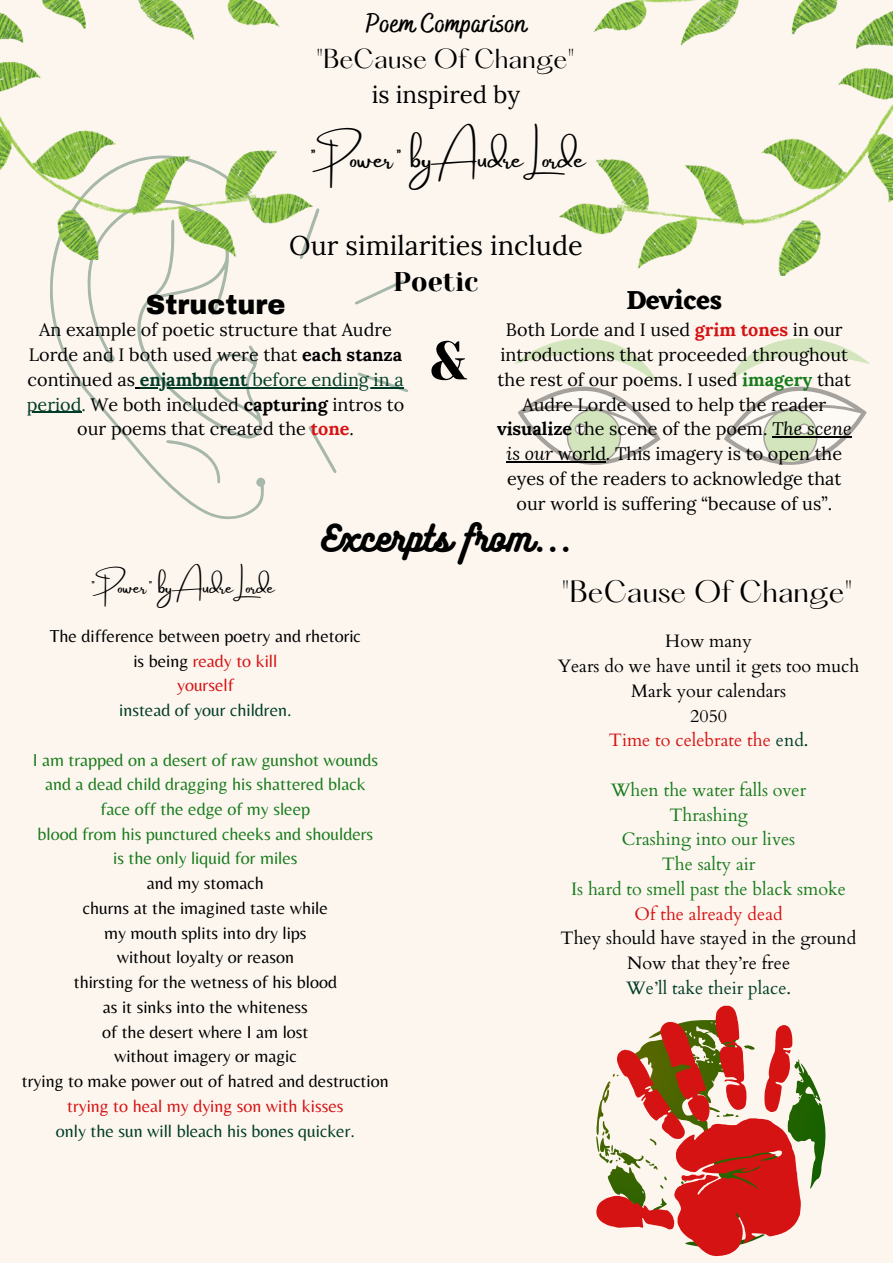
<style>
.page{position:relative;width:893px;height:1264px;background:#fff}
.page>*{position:absolute;margin:0;border:0;box-sizing:border-box;transform-origin:0 0}
.t1{font:54px "Yeseva One";color:#000}
.t2{font:33px "Bukhari Script";color:#000}
.t3{font:27px "Lora";color:#000}
.t4{font:27px "Amsterdam Two";color:#000}
.t5{font:27px "Hatton";color:#000}
.t6{font:700 27px "Bakerie Smooth";color:#000}
.t7{font:900 27px "Archivo";color:#000}
.t8{font:700 27px "Eczar";color:#000}
.t9{font:27px "Yeseva One";color:#000}
.t10{font:24px "Hatton";color:#000}
.t11{font:24px "Lora";color:#000}
.t12{font:18px/24.8px "Lora";color:#000;text-align:center}
.t13{font:18px/24.8px "Belleza";color:#000;text-align:center}
.t14{font:18px/24.8px "Belleza";color:#187b1b;text-align:center}
.t15{font:18px/24.8px "Cardo";color:#000;text-align:center}
.t16{font:18px/24.8px "Cardo";color:#187b1b;text-align:center}
.t17{font:18px "Belleza";color:#003c25}
.t18{font:18px "Belleza";color:#d61313}
.t19{font:18px "Cardo";color:#003c25}
.t20{font:18px "Amsterdam Two";color:#000}
.t21{font:18px "Cardo";color:#d61313}
.s1{font-weight:700}
.s2{font-weight:700;color:#003c25}
.s3{color:#003c25}
.s4{font-weight:700;color:#d61313}
.s5{font-weight:700;color:#187b1b}
.s6{font-style:italic}
.s7{color:#d61313}
</style>
<div class="page">
<div style="left:0;top:0;width:892px;height:1262px;background:#fcf6ef"></div>
<svg style="left:514px;top:338px;width:147px;height:127px"></svg>
<svg style="left:724px;top:338px;width:146px;height:127px"></svg>
<svg style="left:800px;top:1063px;width:26px;height:150px"></svg>
<img style="left:559px;top:0;width:333px;height:275px">
<hr style="left:772px;top:436px;width:79px;height:1px;background:#000">
<hr style="left:506px;top:461px;width:51px;height:1px;background:#000">
<hr style="left:557px;top:461px;width:49px;height:1px;background:#000">
<svg style="left:596px;top:1005px;width:204px;height:251px"></svg>
<svg style="left:50px;top:260px;width:220px;height:259px"></svg>
<svg style="left:308px;top:426px;width:28px;height:47px"></svg>
<svg style="left:355px;top:280px;width:49px;height:24px"></svg>
<svg style="left:357px;top:372px;width:51px;height:20px"></svg>
<svg style="left:87px;top:260px;width:175px;height:223px"></svg>
<hr style="left:140px;top:387px;width:108px;height:1px;background:#003c25">
<hr style="left:248px;top:387px;width:155px;height:1px;background:#003c25">
<hr style="left:27px;top:412px;width:54px;height:1px;background:#003c25">
<img style="left:0;top:0;width:320px;height:260px">
<h3 class="t6" style="left:366px;top:7px;width:163px">Poem Comparison</h3>
<h3 class="t10" style="left:316px;top:47px;width:260px">"BeCause Of Change"</h3>
<h3 class="t11" style="left:371px;top:78px;width:150px">is inspired by</h3>
<h3 class="t4" style="left:307px;top:143px;width:279px">"Power" by Audre Lorde</h3>
<h3 class="t3" style="left:289px;top:228px;width:295px">Our similarities include</h3>
<h3 class="t9" style="left:393px;top:266px;width:87px">Poetic</h3>
<p class="t12" style="left:27px;top:317px;width:379px">An example of poetic structure that Audre Lorde and I both used were that <span class="s1">each stanza </span>continued as <span class="s2">enjambment</span> <span class="s3">before ending in a period.</span> We both included <span class="s1">capturing</span> intros to our poems that created the <span class="s4">tone</span>.</p>
<h3 class="t8" style="left:626px;top:284px;width:97px">Devices</h3>
<h3 class="t7" style="left:146px;top:291px;width:141px">Structure</h3>
<p class="t12" style="left:497px;top:317px;width:356px">Both Lorde and I used <span class="s4">grim tones</span> in our introductions that proceeded throughout the rest of our poems. I used <span class="s5">imagery</span> that Audre Lorde used to help the reader <span class="s1">visualize</span> the scene of the poem. <span class="s6">The scene is our</span> world<span class="s6">.</span> This imagery is to open the eyes of the readers to acknowledge that our world is suffering “because of us”.</p>
<h1 class="t1" style="left:430px;top:330px;width:39px">&amp;</h1>
<p class="t20" style="left:89px;top:577px;width:187px">"Power" by Audre Lorde</p>
<h2 class="t2" style="left:321px;top:517px;width:252px">Excerpts from...</h2>
<h3 class="t5" style="left:561px;top:578px;width:293px">"BeCause Of Change"</h3>
<p class="t13" style="left:50px;top:623px;width:312px">The difference between poetry and rhetoric is being <span class="s7">ready to kill<br>yourself</span></p>
<p class="t17" style="left:119px;top:699px;width:174px">instead of your children.</p>
<p class="t14" style="left:33px;top:746px;width:347px">I am trapped on a desert of raw gunshot wounds and a dead child dragging his shattered black face off the edge of my sleep<br>blood from his punctured cheeks and shoulders is the only liquid for miles</p>
<p class="t13" style="left:22px;top:870px;width:368px">and my stomach<br>churns at the imagined taste while<br>my mouth splits into dry lips<br>without loyalty or reason<br>thirsting for the wetness of his blood<br>as it sinks into the whiteness<br>of the desert where I am lost<br>without imagery or magic<br>trying to make power out of hatred and destruction</p>
<p class="t18" style="left:67px;top:1095px;width:278px">trying to heal my dying son with kisses</p>
<p class="t17" style="left:56px;top:1119px;width:300px">only the sun will bleach his bones quicker.</p>
<p class="t15" style="left:557px;top:629px;width:303px">How many<br>Years do we have until it gets too much<br>Mark your calendars<br>2050<br><span class="s7">Time to celebrate the</span> <span class="s3">end.</span></p>
<p class="t16" style="left:571px;top:777px;width:276px">When the water falls over<br>Thrashing<br>Crashing into our lives<br>The salty air<br>Is hard to smell past the black smoke</p>
<p class="t21" style="left:634px;top:901px;width:150px">Of the already dead</p>
<p class="t15" style="left:560px;top:926px;width:297px">They should have stayed in the ground<br>Now that they’re free</p>
<p class="t19" style="left:626px;top:975px;width:166px">We’ll take their place.</p>
</div>
